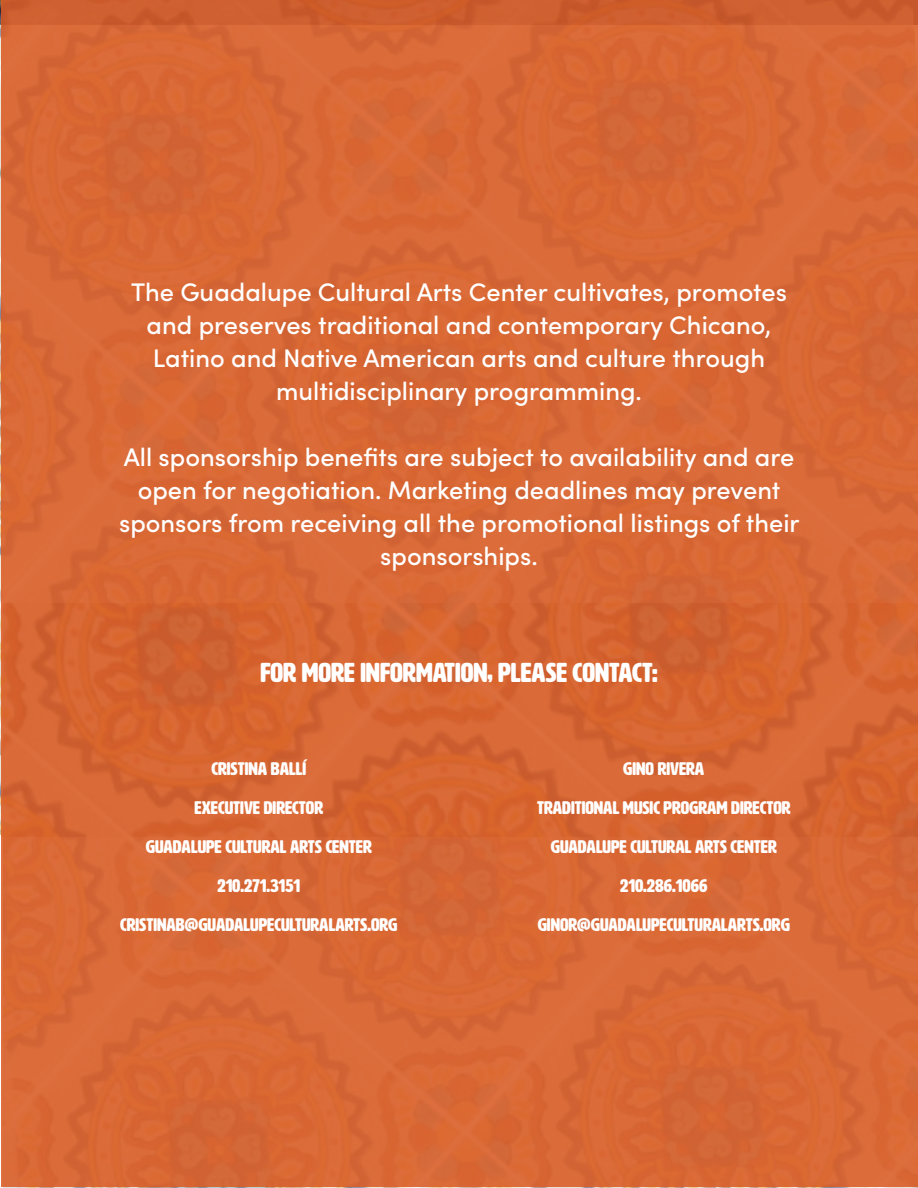
<style>
.page{position:relative;width:918px;height:1188px;background:#fff}
.page>*{position:absolute;margin:0;border:0;box-sizing:border-box;transform-origin:0 0}
.t1{font:27px "HWT Artz";color:#fff}
.t2{font:500 25.5px/33px "Sofia Pro";color:#fff;text-align:center}
.t3{font:18px "HWT Artz";color:#fff}
</style>
<div class="page">
<div style="left:1px;top:1px;width:917px;height:1186px;background:#d96935"></div>
<p class="t2" style="left:131px;top:274px;width:657px">The Guadalupe Cultural Arts Center cultivates, promotes and preserves traditional and contemporary Chicano, Latino and Native American arts and culture through multidisciplinary programming.</p>
<p class="t2" style="left:119px;top:439px;width:682px">All sponsorship benefits are subject to availability and are open for negotiation. Marketing deadlines may prevent sponsors from receiving all the promotional listings of their sponsorships.</p>
<p class="t1" style="left:260px;top:659px;width:399px">FOR MORE INFORMATION, PLEASE CONTACT:</p>
<p class="t3" style="left:212px;top:759px;width:96px">CRISTINA BALLÍ</p>
<p class="t3" style="left:195px;top:798px;width:130px">EXECUTIVE DIRECTOR</p>
<p class="t3" style="left:146px;top:837px;width:227px">GUADALUPE CULTURAL ARTS CENTER</p>
<p class="t3" style="left:217px;top:876px;width:84px">210.271.3151</p>
<p class="t3" style="left:120px;top:915px;width:279px">CRISTINAB@GUADALUPECULTURALARTS.ORG</p>
<p class="t3" style="left:623px;top:759px;width:83px">GINO RIVERA</p>
<p class="t3" style="left:537px;top:798px;width:255px">TRADITIONAL MUSIC PROGRAM DIRECTOR</p>
<p class="t3" style="left:551px;top:837px;width:227px">GUADALUPE CULTURAL ARTS CENTER</p>
<p class="t3" style="left:620px;top:876px;width:89px">210.286.1066</p>
<p class="t3" style="left:538px;top:915px;width:254px">GINOR@GUADALUPECULTURALARTS.ORG</p>
</div>
